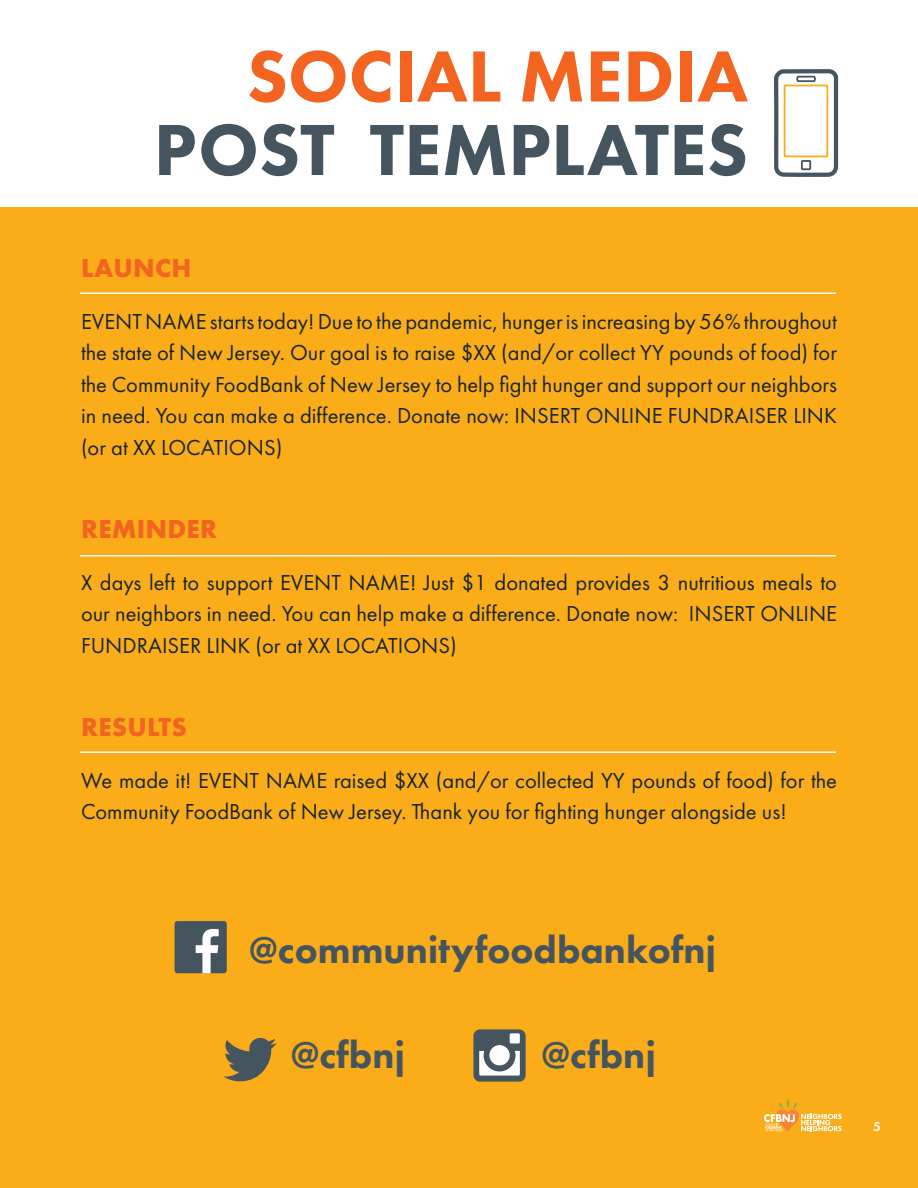
<style>
.page{position:relative;width:918px;height:1188px;background:#fff}
.page>*{position:absolute;margin:0;border:0;box-sizing:border-box;transform-origin:0 0}
.t1{font:800 75px/73.5px "Futura PT";color:#45555f;text-align:right}
.t2{font:800 39px "Futura PT";color:#45555f}
.t3{font:700 27px "Futura PT";letter-spacing:.01em;color:#f36421}
.t4{font:22.5px/31.5px "Futura PT";color:#18242c;text-align:justify}
.t5{font:600 13.5px "Futura PT";color:#fff}
.s1{color:#f36421}
</style>
<div class="page">
<div style="left:0;top:208px;width:918px;height:980px;background:#faad19"></div>
<svg style="left:774px;top:69px;width:65px;height:108px"></svg>
<hr style="left:80px;top:292px;width:756px;height:2px;background:#fff">
<hr style="left:80px;top:555px;width:756px;height:1px;background:#fff">
<hr style="left:80px;top:751px;width:756px;height:2px;background:#fff">
<svg style="left:223px;top:1038px;width:54px;height:43px"></svg>
<div style="left:175px;top:921px;width:52px;height:52px;background:#45555f;border-radius:3px"></div>
<svg style="left:196px;top:929px;width:23px;height:44px"></svg>
<div style="left:473px;top:1029px;width:53px;height:53px;background:#45555f;border-radius:6px"></div>
<svg style="left:479px;top:1051px;width:41px;height:25px"></svg>
<div style="left:510px;top:1033px;width:10px;height:10px;background:#fff"></div>
<div style="left:484px;top:1040px;width:32px;height:31px;background:#45555f;border-radius:50%"></div>
<div style="left:489px;top:1045px;width:21px;height:20px;background:#fff;border-radius:50%"></div>
<svg style="left:764px;top:1100px;width:78px;height:32px"></svg>
<p class="t1" style="left:154px;top:39px;width:596px"><span class="s1">SOCIAL MEDIA<br></span>POST TEMPLATES</p>
<p class="t3" style="left:81px;top:251px;width:112px">LAUNCH</p>
<p class="t4" style="left:81px;top:305px;width:758px">EVENT NAME starts today! Due to the pandemic, hunger is increasing by 56% throughout the state of New Jersey. Our goal is to raise $XX (and/or collect YY pounds of food) for the Community FoodBank of New Jersey to help fight hunger and support our neighbors in need. You can make a difference. Donate now: INSERT ONLINE FUNDRAISER LINK (or at XX LOCATIONS)</p>
<p class="t3" style="left:81px;top:512px;width:137px">REMINDER</p>
<p class="t4" style="left:81px;top:566px;width:758px">X days left to support EVENT NAME! Just $1 donated provides 3 nutritious meals to our neighbors in need. You can help make a difference. Donate now: INSERT ONLINE FUNDRAISER LINK (or at XX LOCATIONS)</p>
<p class="t3" style="left:81px;top:710px;width:107px">RESULTS</p>
<p class="t4" style="left:81px;top:764px;width:758px">We made it! EVENT NAME raised $XX (and/or collected YY pounds of food) for the<br>Community FoodBank of New Jersey. Thank you for fighting hunger alongside us!</p>
<p class="t2" style="left:249px;top:926px;width:469px">@communityfoodbankofnj</p>
<p class="t2" style="left:291px;top:1031px;width:116px">@cfbnj</p>
<p class="t2" style="left:542px;top:1031px;width:116px">@cfbnj</p>
<p class="t5" style="left:873px;top:1118px;width:9px">5</p>
</div>
